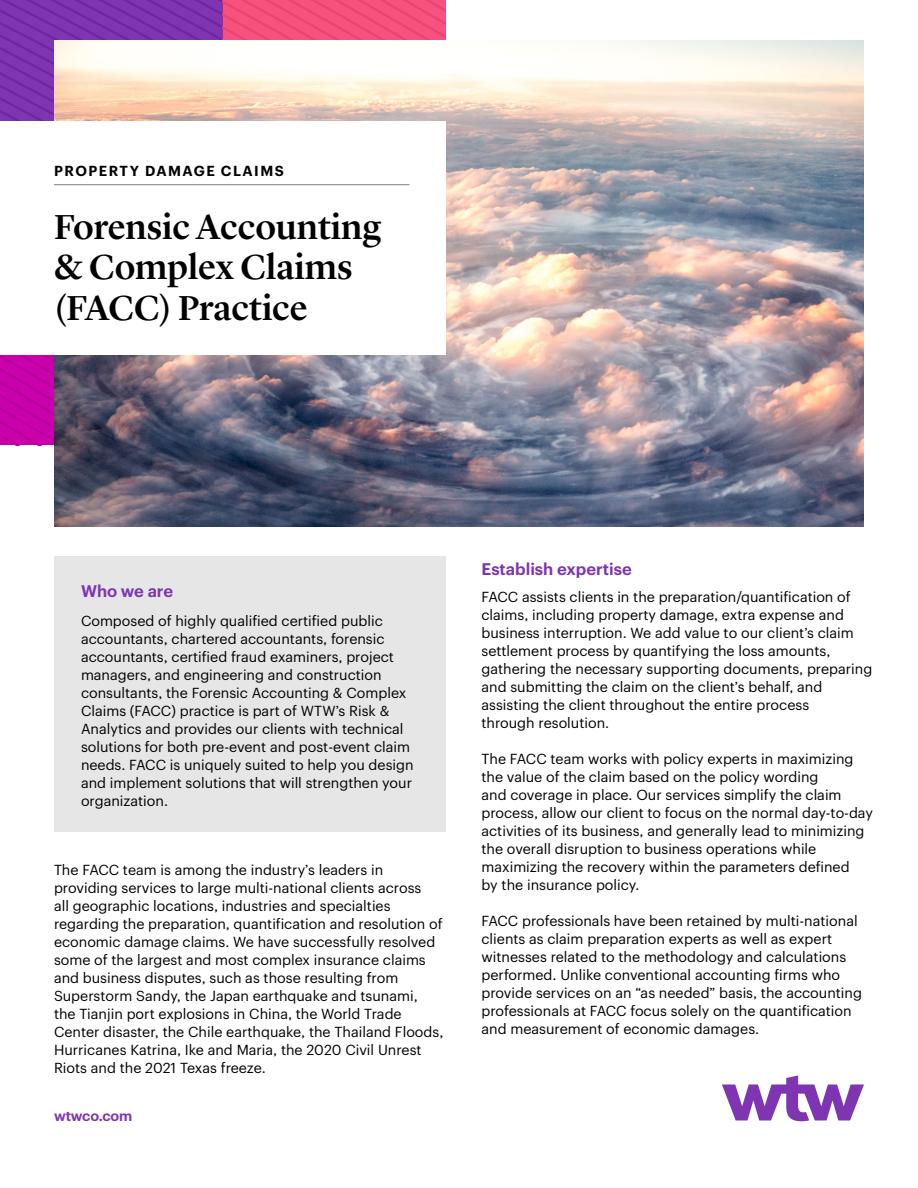
<style>
.page{position:relative;width:918px;height:1188px;background:#fff}
.page>*{position:absolute;margin:0;border:0;box-sizing:border-box;transform-origin:0 0}
.Title_Headline_30_36{font:500 36px/40.5px "Lyon Display";color:#000}
.Body_subhead_L1_11_1{font:600 16.5px "Graphik";color:#7f35b2}
.Body_9_5_12{font:14.25px/18px "Graphik";color:#000}
.Sidebar_body_9_5_12{font:14.25px/18px "Graphik";color:#000}
.EYEBROW_9_5_12{font:600 14.25px "Graphik";letter-spacing:.105em;color:#000}
.t1{font:600 14.25px "Graphik";letter-spacing:-.01em;color:#7f35b2}
</style>
<div class="page">
<svg style="left:0;top:0;width:446px;height:446px;background:#b0339c"></svg>
<img style="left:54px;top:40px;width:810px;height:486px">
<div style="left:0;top:122px;width:446px;height:234px;background:#fff"></div>
<hr style="left:54px;top:184px;width:356px;height:1px;background:#808080">
<div style="left:54px;top:556px;width:392px;height:276px;background:#e6e6e6"></div>
<svg style="left:722px;top:1075px;width:142px;height:46px"></svg>
<p class="EYEBROW_9_5_12" style="left:54px;top:159px;width:231px">PROPERTY DAMAGE CLAIMS</p>
<p class="Title_Headline_30_36" style="left:54px;top:203px;width:329px">Forensic Accounting &amp; Complex Claims (FACC) Practice</p>
<p class="Body_subhead_L1_11_1" style="left:81px;top:578px;width:94px">Who we are</p>
<p class="Sidebar_body_9_5_12" style="left:81px;top:610px;width:334px">Composed of highly qualified certified public accountants, chartered accountants, forensic accountants, certified fraud examiners, project managers, and engineering and construction consultants, the Forensic Accounting &amp; Complex Claims (FACC) practice is part of WTW’s Risk &amp; Analytics and provides our clients with technical solutions for both pre-event and post-event claim needs. FACC is uniquely suited to help you design and implement solutions that will strengthen your organization.</p>
<p class="Body_9_5_12" style="left:54px;top:859px;width:391px">The FACC team is among the industry’s leaders in providing services to large multi-national clients across<br>all geographic locations, industries and specialties regarding the preparation, quantification and resolution of economic damage claims. We have successfully resolved some of the largest and most complex insurance claims and business disputes, such as those resulting from Superstorm Sandy, the Japan earthquake and tsunami,<br>the Tianjin port explosions in China, the World Trade Center disaster, the Chile earthquake, the Thailand Floods, Hurricanes Katrina, Ike and Maria, the 2020 Civil Unrest Riots and the 2021 Texas freeze.</p>
<p class="t1" style="left:54px;top:1104px;width:80px">wtwco.com</p>
<p class="Body_subhead_L1_11_1" style="left:482px;top:556px;width:152px">Establish expertise</p>
<p class="Body_9_5_12" style="left:482px;top:586px;width:392px">FACC assists clients in the preparation/quantification of claims, including property damage, extra expense and business interruption. We add value to our client’s claim settlement process by quantifying the loss amounts, gathering the necessary supporting documents, preparing and submitting the claim on the client’s behalf, and assisting the client throughout the entire process<br>through resolution.</p>
<p class="Body_9_5_12" style="left:482px;top:748px;width:393px">The FACC team works with policy experts in maximizing the value of the claim based on the policy wording<br>and coverage in place. Our services simplify the claim process, allow our client to focus on the normal day-to-day activities of its business, and generally lead to minimizing the overall disruption to business operations while maximizing the recovery within the parameters defined<br>by the insurance policy.</p>
<p class="Body_9_5_12" style="left:482px;top:910px;width:382px">FACC professionals have been retained by multi-national clients as claim preparation experts as well as expert witnesses related to the methodology and calculations performed. Unlike conventional accounting firms who provide services on an “as needed” basis, the accounting professionals at FACC focus solely on the quantification and measurement of economic damages.</p>
</div>
